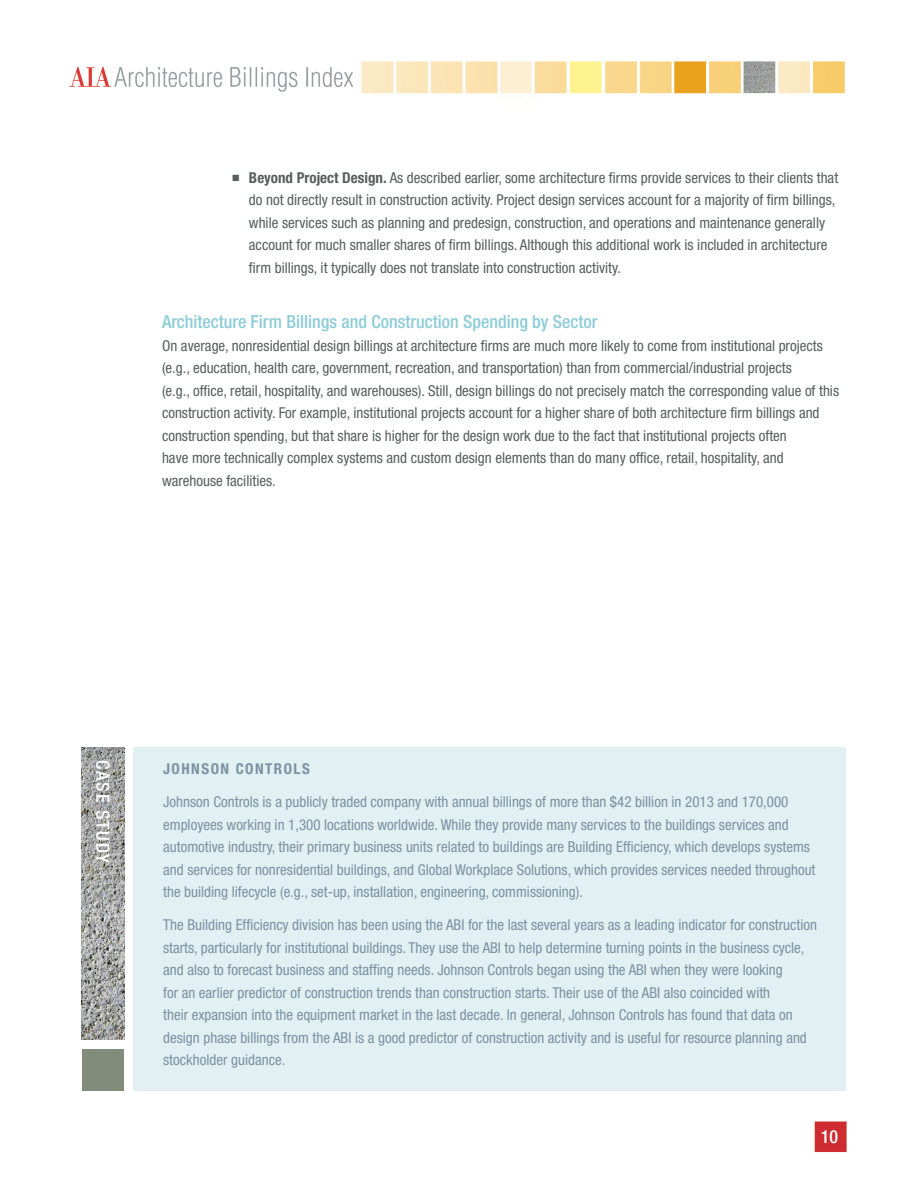
<style>
.page{position:relative;width:918px;height:1188px;background:#fff}
.page>*{position:absolute;margin:0;border:0;box-sizing:border-box;transform-origin:0 0}
.t1{font:500 condensed 18px "Helvetica Neue";color:#8cccd6}
.t2{font:500 condensed 18px "Helvetica Neue";letter-spacing:.1em;color:#fff}
.t3{font:500 condensed 18px "Helvetica Neue";color:#fff}
.t4{font:condensed 15px/22.5px "Helvetica Neue";color:#585e5c}
.t5{font:condensed 15px/22.5px "Helvetica Neue";color:#7c91a2}
.t6{font:700 condensed 15px "Helvetica Neue";letter-spacing:.1em;color:#7c91a2}
.s1{font-weight:700}
</style>
<div class="page">
<img style="left:69px;top:61px;width:778px;height:1092px">
<div style="left:133px;top:747px;width:713px;height:344px;background:#e1f0f2"></div>
<img style="left:81px;top:747px;width:43px;height:292px">
<div style="left:82px;top:1049px;width:41px;height:42px;background:#818c7b"></div>
<p class="t4" style="left:249px;top:166px;width:591px;text-indent:-16px">■ <span class="s1">Beyond Project Design.</span> As described earlier, some architecture firms provide services to their clients that do not directly result in construction activity. Project design services account for a majority of firm billings, while services such as planning and predesign, construction, and operations and maintenance generally account for much smaller shares of firm billings. Although this additional work is included in architecture firm billings, it typically does not translate into construction activity.</p>
<p class="t1" style="left:162px;top:311px;width:437px">Architecture Firm Billings and Construction Spending by Sector</p>
<p class="t4" style="left:162px;top:334px;width:679px">On average, nonresidential design billings at architecture firms are much more likely to come from institutional projects (e.g., education, health care, government, recreation, and transportation) than from commercial/industrial projects<br>(e.g., office, retail, hospitality, and warehouses). Still, design billings do not precisely match the corresponding value of this construction activity. For example, institutional projects account for a higher share of both architecture firm billings and construction spending, but that share is higher for the design work due to the fact that institutional projects often<br>have more technically complex systems and custom design elements than do many office, retail, hospitality, and warehouse facilities.</p>
<p class="t2" style="left:114px;top:760px;width:105px;rotate:90deg">CASE STUDY</p>
<p class="t6" style="left:163px;top:760px;width:148px">JOHNSON CONTROLS</p>
<p class="t5" style="left:163px;top:791px;width:654px">Johnson Controls is a publicly traded company with annual billings of more than $42 billion in 2013 and 170,000 employees working in 1,300 locations worldwide. While they provide many services to the buildings services and automotive industry, their primary business units related to buildings are Building Efficiency, which develops systems and services for nonresidential buildings, and Global Workplace Solutions, which provides services needed throughout the building lifecycle (e.g., set-up, installation, engineering, commissioning).</p>
<p class="t5" style="left:163px;top:914px;width:655px">The Building Efficiency division has been using the ABI for the last several years as a leading indicator for construction starts, particularly for institutional buildings. They use the ABI to help determine turning points in the business cycle, and also to forecast business and staffing needs. Johnson Controls began using the ABI when they were looking<br>for an earlier predictor of construction trends than construction starts. Their use of the ABI also coincided with<br>their expansion into the equipment market in the last decade. In general, Johnson Controls has found that data on design phase billings from the ABI is a good predictor of construction activity and is useful for resource planning and stockholder guidance.</p>
<p class="t3" style="left:821px;top:1126px;width:19px">10</p>
</div>
